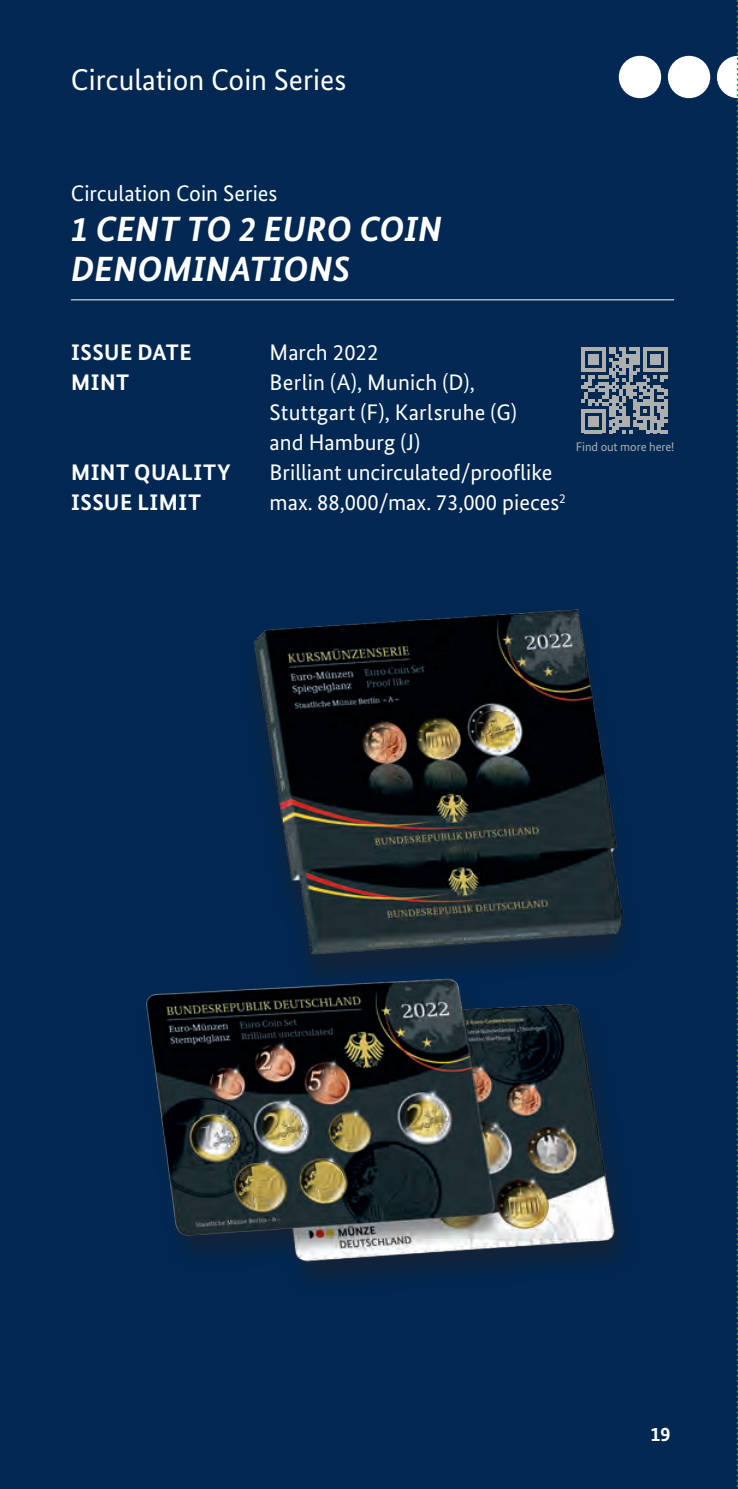
<style>
.page{position:relative;width:738px;height:1489px;background:#fff}
.page>*{position:absolute;margin:0;border:0;box-sizing:border-box;transform-origin:0 0}
.t1{font:italic 700 35px/40px "Bundes Sans";letter-spacing:.005em;color:#fff}
.t2{font:30px "Bundes Sans";color:#fff}
.t3{font:22.5px/30px "Bundes Sans";color:#fff}
.t4{font:700 22.5px "Bundes Sans";letter-spacing:.025em;color:#fff}
.t5{font:700 20px "Bundes Sans";color:#fff}
.t6{font:12.5px "Bundes Sans";letter-spacing:-.01em;color:#adaeae}
</style>
<div class="page">
<div style="left:0;top:0;width:737px;height:1488px;background:#002853"></div>
<img style="left:253px;top:609px;width:370px;height:322px">
<img style="left:146px;top:931px;width:477px;height:350px">
<hr style="left:71px;top:299px;width:602px;height:1px;background:#fff">
<div style="left:667px;top:56px;width:42px;height:42px;background:#fff;border-radius:50%"></div>
<div style="left:618px;top:56px;width:42px;height:42px;background:#fff;border-radius:50%"></div>
<svg style="left:716px;top:0;width:22px;height:1489px"></svg>
<svg style="left:581px;top:347px;width:85px;height:86px"></svg>
<h2 class="t2" style="left:71px;top:61px;width:276px">Circulation Coin Series</h2>
<p class="t3" style="left:71px;top:178px;width:208px">Circulation Coin Series</p>
<h1 class="t1" style="left:71px;top:209px;width:372px">1 CENT TO 2 EURO COIN<br>DENOMINATIONS</h1>
<p class="t4" style="left:71px;top:339px;width:122px">ISSUE DATE</p>
<p class="t3" style="left:269px;top:337px;width:110px">March 2022</p>
<p class="t4" style="left:71px;top:369px;width:60px">MINT</p>
<p class="t3" style="left:269px;top:367px;width:248px">Berlin (A), Munich (D),<br>Stuttgart (F), Karlsruhe (G) and Hamburg (J)</p>
<p class="t4" style="left:71px;top:459px;width:161px">MINT QUALITY</p>
<p class="t3" style="left:269px;top:457px;width:284px">Brilliant uncirculated/prooflike</p>
<p class="t4" style="left:71px;top:489px;width:131px">ISSUE LIMIT</p>
<p class="t3" style="left:269px;top:487px;width:297px">max. 88,000/max. 73,000 pieces<sup>2</sup></p>
<p class="t6" style="left:575px;top:438px;width:100px">Find out more here!</p>
<p class="t5" style="left:650px;top:1421px;width:21px">19</p>
</div>
